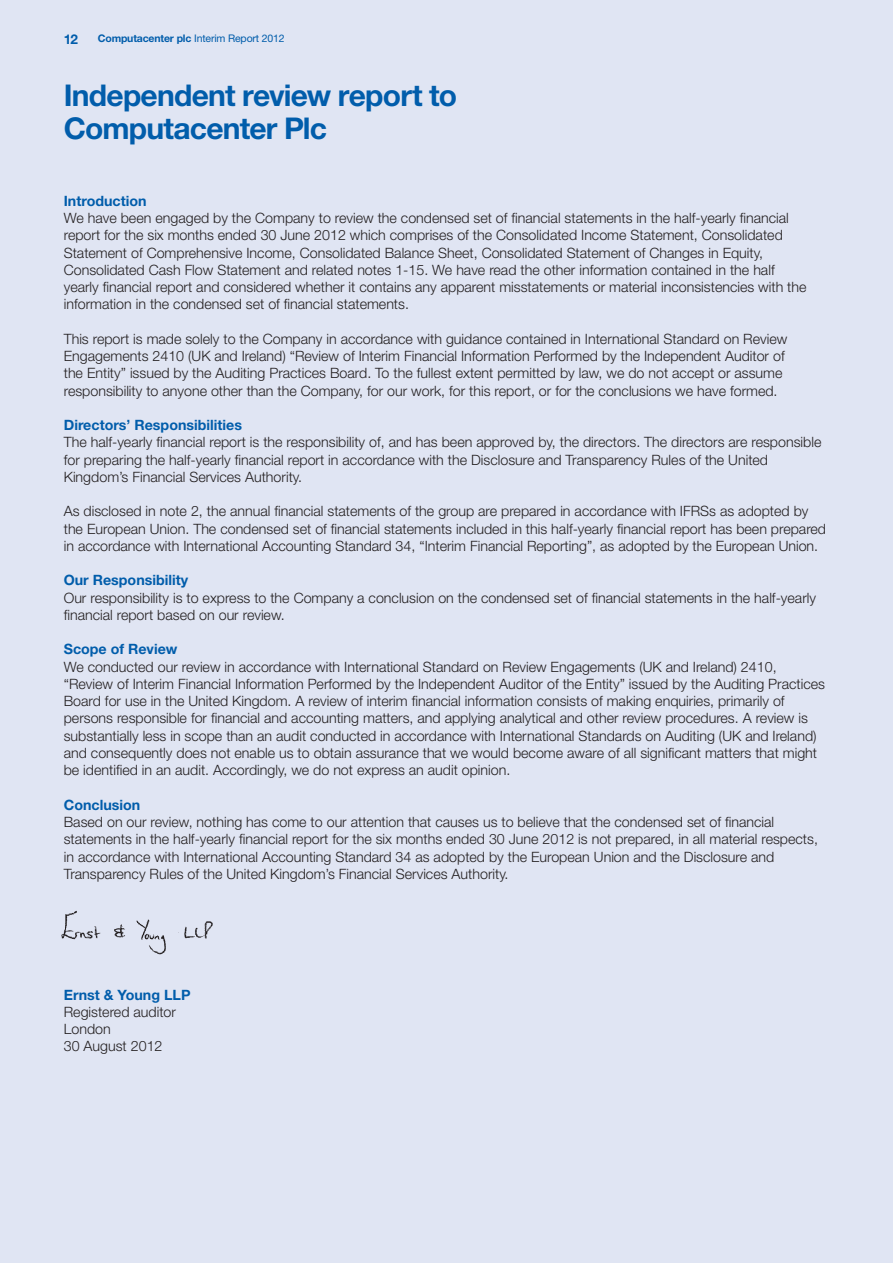
<style>
.page{position:relative;width:893px;height:1263px;background:#e0e5f3}
.page>*{position:absolute;margin:0;border:0;box-sizing:border-box;transform-origin:0 0}
.t1{font:700 30px/33px "Helvetica Neue LT Std";letter-spacing:-.025em;color:#015dab}
.t2{font:300 14.25px/17.2px "Helvetica Neue LT Std";color:#231f20}
.t3{font:700 14.25px "Helvetica Neue LT Std";color:#015dab}
.t4{font:700 13.5px "Helvetica Neue LT Std";color:#015dab}
.t5{font:10.5px "Helvetica Neue LT Std";letter-spacing:-.015em;color:#015dab}
.s1{font-weight:700}
</style>
<div class="page">
<img style="left:61px;top:910px;width:152px;height:45px">
<p class="t4" style="left:64px;top:30px;width:16px">12</p>
<p class="t5" style="left:98px;top:32px;width:188px"><span class="s1">Computacenter plc</span> Interim Report 2012</p>
<h1 class="t1" style="left:64px;top:79px;width:395px">Independent review report to<br>Computacenter Plc</h1>
<p class="t3" style="left:64px;top:192px;width:84px">Introduction</p>
<p class="t2" style="left:64px;top:209px;width:744px">We have been engaged by the Company to review the condensed set of financial statements in the half-yearly financial report for the six months ended 30 June 2012 which comprises of the Consolidated Income Statement, Consolidated Statement of Comprehensive Income, Consolidated Balance Sheet, Consolidated Statement of Changes in Equity, Consolidated Cash Flow Statement and related notes 1-15. We have read the other information contained in the half yearly financial report and considered whether it contains any apparent misstatements or material inconsistencies with the information in the condensed set of financial statements.</p>
<p class="t2" style="left:64px;top:330px;width:725px">This report is made solely to the Company in accordance with guidance contained in International Standard on Review Engagements 2410 (UK and Ireland) “Review of Interim Financial Information Performed by the Independent Auditor of the Entity” issued by the Auditing Practices Board. To the fullest extent permitted by law, we do not accept or assume responsibility to anyone other than the Company, for our work, for this report, or for the conclusions we have formed.</p>
<p class="t3" style="left:64px;top:416px;width:180px">Directors’ Responsibilities</p>
<p class="t2" style="left:64px;top:433px;width:759px">The half-yearly financial report is the responsibility of, and has been approved by, the directors. The directors are responsible for preparing the half-yearly financial report in accordance with the Disclosure and Transparency Rules of the United<br>Kingdom’s Financial Services Authority.</p>
<p class="t2" style="left:64px;top:502px;width:764px">As disclosed in note 2, the annual financial statements of the group are prepared in accordance with IFRSs as adopted by the European Union. The condensed set of financial statements included in this half-yearly financial report has been prepared in accordance with International Accounting Standard 34, “Interim Financial Reporting”, as adopted by the European Union.</p>
<p class="t3" style="left:64px;top:571px;width:126px">Our Responsibility</p>
<p class="t2" style="left:64px;top:589px;width:754px">Our responsibility is to express to the Company a conclusion on the condensed set of financial statements in the half-yearly financial report based on our review.</p>
<p class="t3" style="left:64px;top:640px;width:115px">Scope of Review</p>
<p class="t2" style="left:64px;top:658px;width:763px">We conducted our review in accordance with International Standard on Review Engagements (UK and Ireland) 2410, “Review of Interim Financial Information Performed by the Independent Auditor of the Entity” issued by the Auditing Practices Board for use in the United Kingdom. A review of interim financial information consists of making enquiries, primarily of persons responsible for financial and accounting matters, and applying analytical and other review procedures. A review is substantially less in scope than an audit conducted in accordance with International Standards on Auditing (UK and Ireland) and consequently does not enable us to obtain assurance that we would become aware of all significant matters that might be identified in an audit. Accordingly, we do not express an audit opinion.</p>
<p class="t3" style="left:64px;top:796px;width:78px">Conclusion</p>
<p class="t2" style="left:64px;top:813px;width:756px">Based on our review, nothing has come to our attention that causes us to believe that the condensed set of financial statements in the half-yearly financial report for the six months ended 30 June 2012 is not prepared, in all material respects, in accordance with International Accounting Standard 34 as adopted by the European Union and the Disclosure and Transparency Rules of the United Kingdom’s Financial Services Authority.</p>
<p class="t3" style="left:64px;top:986px;width:128px">Ernst &amp; Young LLP</p>
<p class="t2" style="left:64px;top:1003px;width:114px">Registered auditor<br>London<br>30 August 2012</p>
</div>
